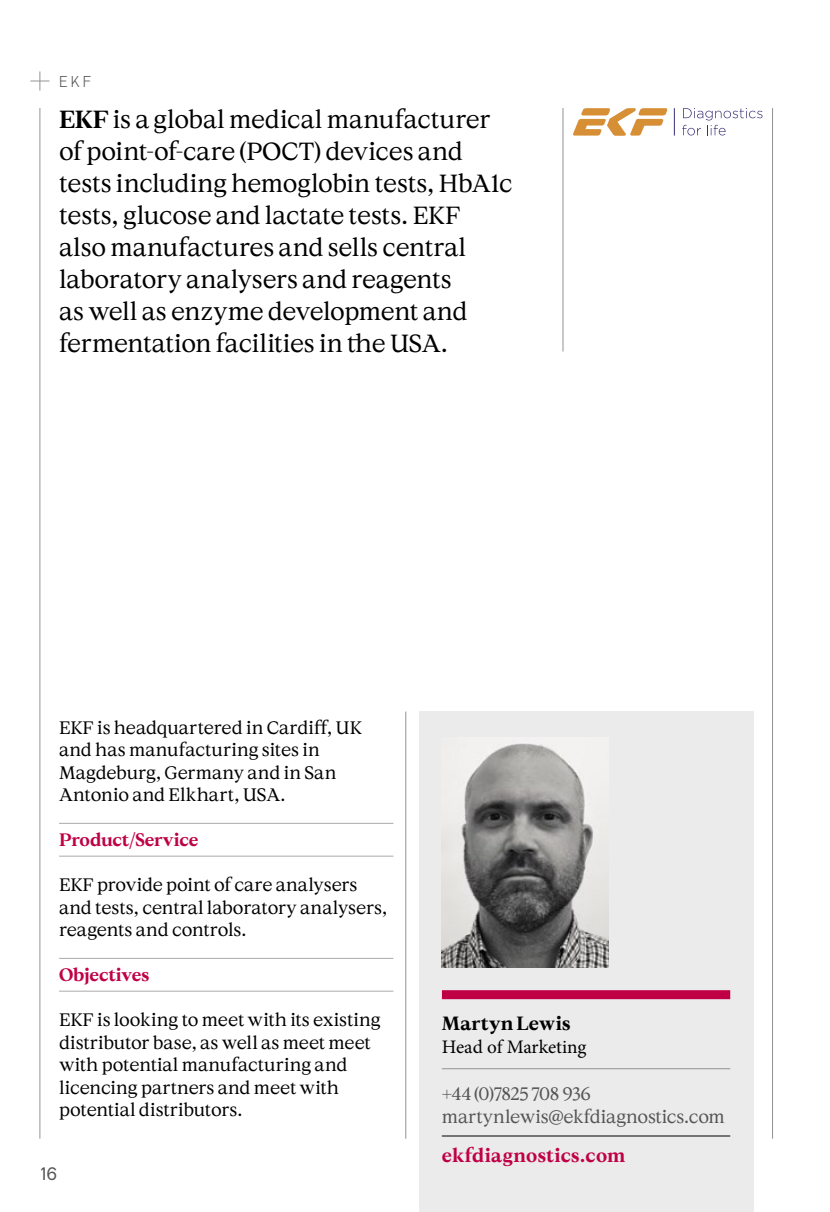
<style>
.page{position:relative;width:830px;height:1212px;background:#fff}
.page>*{position:absolute;margin:0;border:0;box-sizing:border-box;transform-origin:0 0}
.StandFirst_Serif_16{font:24.75px/31.9px "Cymru Serif";letter-spacing:-.01em;color:#000}
.URL{font:700 19.12px "Cymru Serif";letter-spacing:.01em;color:#c00045}
._03_Name_Line{font:19.12px "Minion Pro";letter-spacing:-.005em;color:#000}
.StandFirst_Serif_16-2{font:700 19.12px "Cymru Serif";letter-spacing:.005em;color:#000}
._02_Body{font:18px/22.5px "Wales Serif";letter-spacing:-.005em;color:#000}
._02_Body-2{font:18px/22.9px "Wales Serif";letter-spacing:-.015em;color:#555}
._01_Red_Title_Line{font:700 18px "Cymru Serif";letter-spacing:-.01em;color:#c00045}
.t1{font:18px "Wales Sans Body";color:#555}
.t2{font:300 15.75px "Wales Sans Headline";color:#555}
.s1{font-weight:700}
.s2{font-family:"Wales Serif"}
</style>
<div class="page">
<hr style="left:771px;top:108px;width:1px;height:1031px;background:#939393">
<hr style="left:39px;top:108px;width:1px;height:1031px;background:#939393">
<svg style="left:30px;top:71px;width:19px;height:20px"></svg>
<hr style="left:59px;top:823px;width:334px;height:1px;background:#aaa">
<hr style="left:59px;top:856px;width:334px;height:1px;background:#aaa">
<hr style="left:59px;top:958px;width:334px;height:1px;background:#aaa">
<hr style="left:59px;top:991px;width:334px;height:1px;background:#aaa">
<hr style="left:405px;top:711px;width:1px;height:428px;background:#939393">
<div style="left:419px;top:711px;width:334px;height:501px;background:#ebebeb"></div>
<div style="left:441px;top:990px;width:288px;height:9px;background:#c00045"></div>
<img style="left:441px;top:743px;width:167px;height:224px">
<hr style="left:441px;top:1068px;width:288px;height:1px;background:#939393">
<hr style="left:441px;top:1135px;width:288px;height:1px;background:#000">
<hr style="left:562px;top:108px;width:1px;height:243px;background:#939393">
<svg style="left:573px;top:108px;width:94px;height:28px"></svg>
<svg style="left:673px;top:108px;width:1px;height:28px"></svg>
<svg style="left:682px;top:108px;width:80px;height:27px"></svg>
<p class="t2" style="left:59px;top:71px;width:34px">EKF</p>
<p class="StandFirst_Serif_16" style="left:59px;top:103px;width:454px"><span class="s1">EKF</span> is a global medical manufacturer of point-of-care (POCT) devices and tests including hemoglobin tests, HbA1c tests, glucose and lactate tests. EKF also manufactures and sells central laboratory analysers and reagents<br>as well as enzyme development and fermentation facilities in the USA.</p>
<p class="_02_Body" style="left:59px;top:716px;width:304px">EKF is headquartered in Cardiff, UK and has manufacturing sites in<br>Magdeburg, Germany and in San<br>Antonio and Elkhart, USA.</p>
<p class="_01_Red_Title_Line" style="left:59px;top:829px;width:141px">Pro<span class="s2">d</span>uct/Service</p>
<p class="_02_Body" style="left:59px;top:873px;width:330px">EKF provide point of care analysers and tests, central laboratory analysers, reagents and controls.</p>
<p class="_01_Red_Title_Line" style="left:59px;top:964px;width:92px">Objectives</p>
<p class="_02_Body" style="left:59px;top:1008px;width:323px">EKF is looking to meet with its existing distributor base, as well as meet meet with potential manufacturing and licencing partners and meet with potential distributors.</p>
<p class="StandFirst_Serif_16-2" style="left:441px;top:1011px;width:130px">Martyn Lewis</p>
<p class="_03_Name_Line" style="left:441px;top:1034px;width:146px">Head of Marketing</p>
<p class="_02_Body-2" style="left:441px;top:1082px;width:284px">+44 (0)7825 708 936 martynlewis@ekfdiagnostics.com</p>
<p class="URL" style="left:441px;top:1143px;width:185px">ekfdiagnostics.com</p>
<p class="t1" style="left:41px;top:1163px;width:18px">16</p>
</div>
